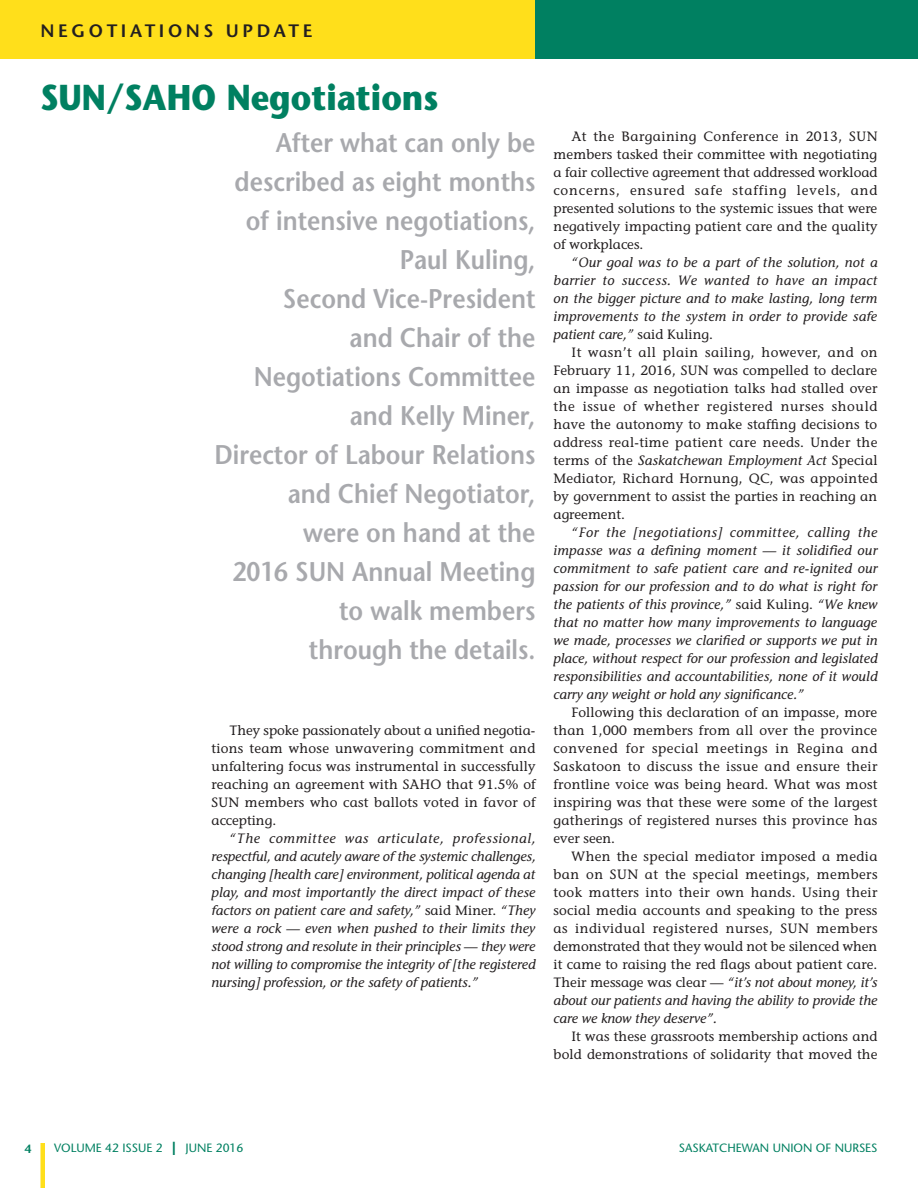
<style>
.page{position:relative;width:918px;height:1188px;background:#fff}
.page>*{position:absolute;margin:0;border:0;box-sizing:border-box;transform-origin:0 0}
.head{font:700 36px "Stone Sans";color:#008061;scale:.9 1}
.intro{font:600 27px/39px "Stone Sans";color:#a8a9ad;text-align:right;scale:.9 1}
.t1{font:600 18px "Stone Sans";letter-spacing:.2em;color:#231f20}
.text{font:13.5px/18px "Stone Informal";letter-spacing:.005em;color:#231f20;text-align:justify}
.text-2{font:italic 13.5px/18px "Stone Informal";color:#231f20;text-align:justify}
.t2{font:12px "Stone Sans";color:#008061}
.t3{font:600 12px "Stone Sans";color:#008061}
.s1{font-style:normal}
.s2{font-style:italic}
.s3{font-weight:700;font-size:18px}
</style>
<div class="page">
<div style="left:40px;top:1143px;width:5px;height:45px;background:#ffdf1b"></div>
<div style="left:0;top:0;width:536px;height:58px;background:#ffdf1b"></div>
<div style="left:536px;top:0;width:382px;height:58px;background:#008061"></div>
<p class="t1" style="left:40px;top:19px;width:274px">NEGOTIATIONS UPDATE</p>
<p class="head" style="left:40px;top:74px;width:444px">SUN/SAHO Negotiations</p>
<p class="intro" style="left:215px;top:123px;width:358px">After what can only be described as eight months of intensive negotiations,<br>Paul Kuling,<br>Second Vice-President<br>and Chair of the<br>Negotiations Committee and Kelly Miner,<br>Director of Labour Relations and Chief Negotiator,<br>were on hand at the<br>2016 SUN Annual Meeting to walk members<br>through the details.</p>
<p class="text" style="left:212px;top:721px;width:326px;text-indent:18px">They spoke passionately about a unified negotia&shy;tions team whose unwavering commitment and unfaltering focus was instrumental in successfully reaching an agreement with SAHO that 91.5% of SUN members who cast ballots voted in favor of accepting.</p>
<p class="text-2" style="left:212px;top:829px;width:326px;text-indent:18px">“The committee was articulate, professional, respectful, and acutely aware of the systemic challenges, changing [health care] environment, political agenda at play, and most importantly the direct impact of these factors on patient care and safety,” <span class="s1">said Miner.</span> “They were a rock — even when pushed to their limits they stood strong and resolute in their principles — they were not willing to compromise the integrity of [the registered nursing] profession, or the safety of patients.”</p>
<p class="text" style="left:554px;top:127px;width:326px;text-indent:18px">At the Bargaining Conference in 2013, SUN members tasked their committee with negotiating a fair collective agreement that addressed workload concerns, ensured safe staffing levels, and presented solutions to the systemic issues that were negatively impacting patient care and the quality of workplaces.</p>
<p class="text-2" style="left:554px;top:253px;width:326px;text-indent:18px">“Our goal was to be a part of the solution, not a barrier to success. We wanted to have an impact on the bigger picture and to make lasting, long term improvements to the system in order to provide safe patient care,” <span class="s1">said Kuling.</span></p>
<p class="text" style="left:554px;top:343px;width:326px;text-indent:18px">It wasn’t all plain sailing, however, and on February 11, 2016, SUN was compelled to declare an impasse as negotiation talks had stalled over the issue of whether registered nurses should have the autonomy to make staffing decisions to address real-time patient care needs. Under the terms of the <span class="s2">Saskatchewan Employment Act</span> Special Mediator, Richard Hornung, QC, was appointed by government to assist the parties in reaching an agreement.</p>
<p class="text-2" style="left:554px;top:523px;width:326px;text-indent:18px">“For the [negotiations] committee, calling the impasse was a defining moment — it solidified our commitment to safe patient care and re-ignited our passion for our profession and to do what is right for the patients of this province,” <span class="s1">said Kuling.</span> “We knew that no matter how many improvements to language we made, processes we clarified or supports we put in place, without respect for our profession and legislated responsibilities and accountabilities, none of it would carry any weight or hold any significance.”</p>
<p class="text" style="left:554px;top:703px;width:325px;text-indent:18px">Following this declaration of an impasse, more than 1,000 members from all over the province convened for special meetings in Regina and Saskatoon to discuss the issue and ensure their frontline voice was being heard. What was most inspiring was that these were some of the largest gatherings of registered nurses this province has ever seen.</p>
<p class="text" style="left:554px;top:847px;width:326px;text-indent:18px">When the special mediator imposed a media ban on SUN at the special meetings, members took matters into their own hands. Using their social media accounts and speaking to the press as individual registered nurses, SUN members demonstrated that they would not be silenced when it came to raising the red flags about patient care.<br>Their message was clear — <span class="s2">“it’s not about money, it’s about our patients and having the ability to provide the care we know they deserve”.</span></p>
<p class="text" style="left:554px;top:1027px;width:326px;text-align:right">It was these grassroots membership actions and bold demonstrations of solidarity that moved the</p>
<p class="t3" style="left:25px;top:1141px;width:8px">4</p>
<p class="t2" style="left:54px;top:1141px;width:191px">VOLUME 42 ISSUE 2 <span class="s3">|</span> JUNE 2016</p>
<p class="t2" style="left:679px;top:1141px;width:200px">SASKATCHEWAN UNION OF NURSES</p>
</div>
